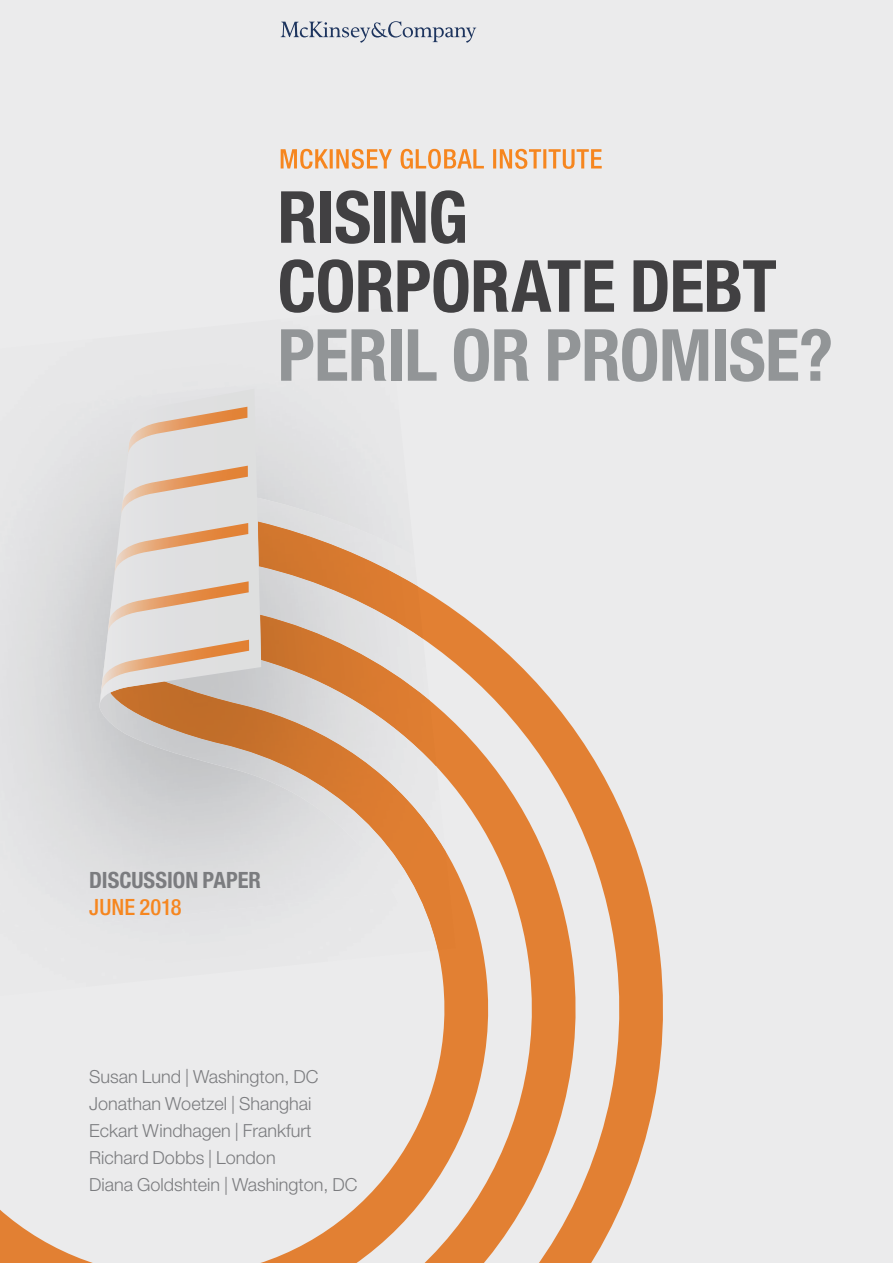
<style>
.page{position:relative;width:893px;height:1263px;background:#ebebec}
.page>*{position:absolute;margin:0;border:0;box-sizing:border-box;transform-origin:0 0}
.t1{font:700 condensed 72px/69px "Helvetica Neue LT Std";letter-spacing:-.01em;color:#414042}
.t2{font:700 condensed 72px "Helvetica Neue LT Std";letter-spacing:-.01em;color:#929597}
.t3{font:700 condensed 22.5px "Helvetica Neue LT Std";color:#7b7c7f}
.t4{font:500 condensed 22.5px "Helvetica Neue LT Std";color:#f6861f}
.t5{font:300 18px/27px "Helvetica Neue LT Std";color:#7b7c7f}
</style>
<div class="page">
<svg style="left:445px;top:604px;width:218px;height:659px"></svg>
<svg style="left:0;top:681px;width:504px;height:582px"></svg>
<img style="left:0;top:952px;width:416px;height:45px">
<img style="left:0;top:489px;width:445px;height:463px">
<img style="left:261px;top:615px;width:175px;height:66px">
<img style="left:261px;top:522px;width:162px;height:117px">
<img style="left:110px;top:681px;width:346px;height:269px">
<svg style="left:100px;top:389px;width:161px;height:315px"></svg>
<svg style="left:121px;top:466px;width:127px;height:50px"></svg>
<svg style="left:128px;top:407px;width:119px;height:49px"></svg>
<svg style="left:101px;top:640px;width:148px;height:54px"></svg>
<svg style="left:108px;top:581px;width:141px;height:53px"></svg>
<svg style="left:114px;top:523px;width:134px;height:52px"></svg>
<svg style="left:281px;top:149px;width:321px;height:20px"></svg>
<svg style="left:281px;top:21px;width:195px;height:22px"></svg>
<h1 class="t1" style="left:277px;top:182px;width:501px">RISING<br>CORPORATE DEBT</h1>
<h1 class="t2" style="left:277px;top:312px;width:557px">PERIL OR PROMISE?</h1>
<p class="t3" style="left:89px;top:866px;width:173px">DISCUSSION PAPER</p>
<p class="t4" style="left:89px;top:893px;width:94px">JUNE 2018</p>
<p class="t5" style="left:89px;top:1062px;width:270px">Susan Lund | Washington, DC<br>Jonathan Woetzel | Shanghai<br>Eckart Windhagen | Frankfurt<br>Richard Dobbs | London<br>Diana Goldshtein | Washington, DC</p>
</div>
